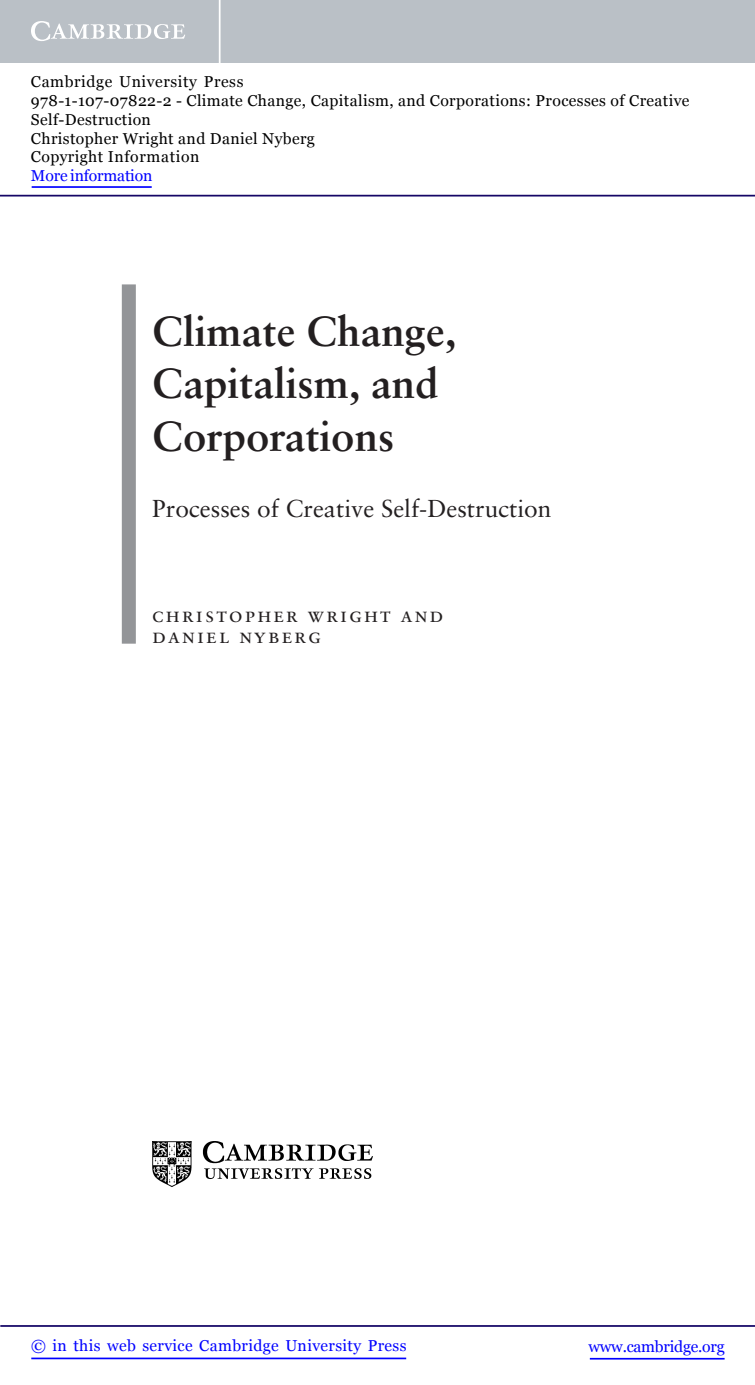
<style>
.page{position:relative;width:755px;height:1385px;background:#fff}
.page>*{position:absolute;margin:0;border:0;box-sizing:border-box;transform-origin:0 0}
.t1{font:700 42px/52.5px "Sabon LT Std";color:#231f20}
.t2{font:24.5px "Sabon LT Std";color:#231f20}
.t3{font:21px/21px "Sabon LT Std";letter-spacing:.1em;color:#231f20}
.t4{font:15.75px/18.7px "Georgia";letter-spacing:.025em;color:#000}
.t5{font:15.75px "Georgia";letter-spacing:.025em;color:#00f}
.t6{font:15.75px "Georgia";letter-spacing:-.015em;color:#00f}
.t7{font:15.75px "Georgia";letter-spacing:-.01em;color:#00f}
</style>
<div class="page">
<div style="left:122px;top:284px;width:14px;height:360px;background:#939598"></div>
<img style="left:153px;top:1141px;width:219px;height:46px">
<hr style="left:589px;top:1358px;width:135px;height:1px;background:#00f">
<hr style="left:0;top:1325px;width:754px;height:2px;background:#150666">
<hr style="left:31px;top:1357px;width:375px;height:2px;background:#00f">
<div style="left:0;top:0;width:754px;height:63px;background:#bac0c6"></div>
<svg style="left:31px;top:21px;width:154px;height:20px"></svg>
<hr style="left:219px;top:0;width:1px;height:63px;background:#fff">
<hr style="left:0;top:195px;width:754px;height:1px;background:#150666">
<hr style="left:32px;top:186px;width:120px;height:2px;background:#00f">
<p class="t4" style="left:31px;top:73px;width:659px">Cambridge University Press<br>978-1-107-07822-2 - Climate Change, Capitalism, and Corporations: Processes of Creative Self-Destruction<br>Christopher Wright and Daniel Nyberg<br>Copyright Information</p>
<p class="t7" style="left:31px;top:166px;width:123px">More information</p>
<h1 class="t1" style="left:152px;top:309px;width:305px">Climate Change,<br>Capitalism, and<br>Corporations</h1>
<h2 class="t2" style="left:152px;top:499px;width:400px">Processes of Creative Self-Destruction</h2>
<h3 class="t3" style="left:152px;top:607px;width:293px">Christopher Wright and<br>Daniel Nyberg</h3>
<p class="t5" style="left:31px;top:1336px;width:376px">© in this web service Cambridge University Press</p>
<p class="t6" style="left:588px;top:1336px;width:137px">www.cambridge.org</p>
</div>
